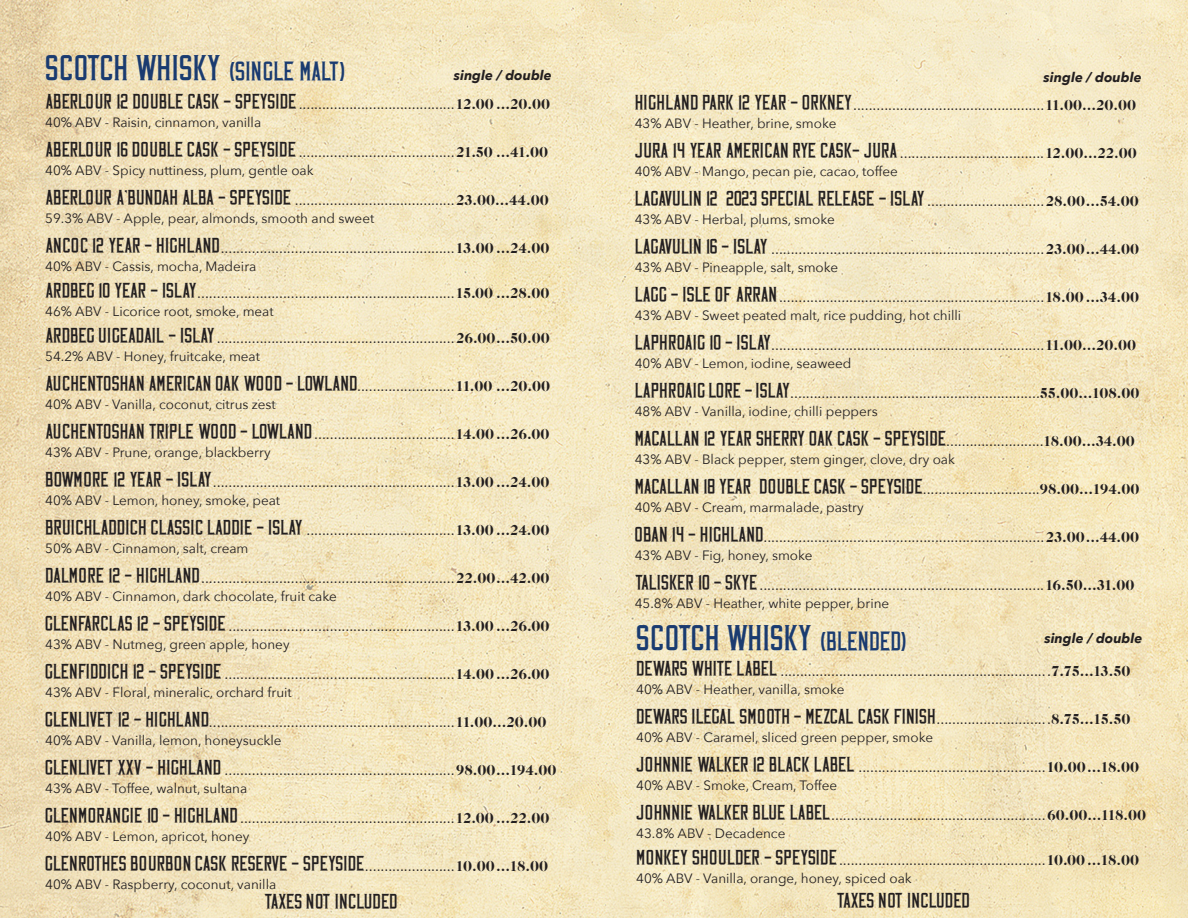
<style>
.page{position:relative;width:1188px;height:918px;background:#fff}
.page>*{position:absolute;margin:0;border:0;box-sizing:border-box;transform-origin:0 0}
.t1{font:36px "Vintage Whiskey";letter-spacing:.02em;color:#1a3b70}
.t2{font:21px "Vintage Whiskey";letter-spacing:-.01em;color:#231f20}
.t3{font:21px "Vintage Whiskey";letter-spacing:.02em;color:#231f20}
.t4{font:15px "Avenir Next";color:#231f20}
.t5{font:13.5px "Avenir Next";color:#231f20}
.t6{font:italic 700 13.5px "Avenir Next";color:#231f20}
.s1{font-size:27px}
.s2{font-family:"Vintage Whiskey";font-size:21px}
.s3{font-family:"Caslon CP"}
.s4{font-family:"Avenir Next";font-size:15px}
.s5{font-family:"Caslon CP";font-size:15px}
</style>
<div class="page">
<img style="left:1px;top:0;width:1187px;height:918px">
<p class="t1" style="left:45px;top:52px;width:301px">SCOTCH WHISKY <span class="s1">(SINGLE MALT)</span></p>
<p class="t6" style="left:454px;top:64px;width:100px">single / double</p>
<p class="t6" style="left:1044px;top:66px;width:100px">single / double</p>
<p class="t4" style="left:45px;top:91px;width:506px"><span class="s2">ABERLOUR 12 DOUBLE CASK - SPEYSIDE</span> ........................................<span class="s3">12.00...20.00</span></p>
<p class="t5" style="left:45px;top:110px;width:218px">40% ABV - Raisin, cinnamon, vanilla</p>
<p class="t4" style="left:45px;top:139px;width:505px"><span class="s2">ABERLOUR 16 DOUBLE CASK - SPEYSIDE</span> ........................................<span class="s3">21.50 ...41.00</span></p>
<p class="t5" style="left:45px;top:158px;width:270px">40% ABV - Spicy nuttiness, plum, gentle oak</p>
<p class="t4" style="left:45px;top:187px;width:505px"><span class="s2">ABERLOUR A'BUNDAH ALBA - SPEYSIDE</span> .........................................<span class="s3">23.00...44.00</span></p>
<p class="t5" style="left:45px;top:206px;width:331px">59.3% ABV - Apple, pear, almonds, smooth and sweet</p>
<p class="t4" style="left:45px;top:235px;width:506px"><span class="s2">ANCOC 12 YEAR - HIGHLAND</span>............................................................<span class="s3">13.00 ...24.00</span></p>
<p class="t5" style="left:45px;top:254px;width:213px">40% ABV - Cassis, mocha, Madeira</p>
<p class="t4" style="left:45px;top:280px;width:506px"><span class="s2">ARDBEG 10 YEAR - ISLAY</span>..................................................................<span class="s3">15.00 ...28.00</span></p>
<p class="t5" style="left:45px;top:299px;width:230px">46% ABV - Licorice root, smoke, meat</p>
<p class="t4" style="left:45px;top:325px;width:506px"><span class="s2">ARDBEG UIGEADAIL - ISLAY</span>.............................................................<span class="s3">26.00...50.00</span></p>
<p class="t5" style="left:45px;top:344px;width:216px">54.2% ABV - Honey, fruitcake, meat</p>
<p class="t2" style="left:45px;top:374px;width:506px">AUCHENTOSHAN AMERICAN OAK WOOD - LOWLAND<span class="s4">.........................</span><span class="s5">11.00 ...20.00</span></p>
<p class="t5" style="left:45px;top:392px;width:232px">40% ABV - Vanilla, coconut, citrus zest</p>
<p class="t4" style="left:45px;top:421px;width:506px"><span class="s2">AUCHENTOSHAN TRIPLE WOOD - LOWLAND</span> ....................................<span class="s3">14.00...26.00</span></p>
<p class="t5" style="left:45px;top:440px;width:227px">43% ABV - Prune, orange, blackberry</p>
<p class="t4" style="left:45px;top:469px;width:506px"><span class="s2">BOWMORE 12 YEAR - ISLAY</span>..............................................................<span class="s3">13.00 ...24.00</span></p>
<p class="t5" style="left:45px;top:488px;width:237px">40% ABV - Lemon, honey, smoke, peat</p>
<p class="t4" style="left:45px;top:517px;width:506px"><span class="s2">BRUICHLADDICH CLASSIC LADDIE - ISLAY</span> ......................................<span class="s3">13.00 ...24.00</span></p>
<p class="t5" style="left:45px;top:536px;width:205px">50% ABV - Cinnamon, salt, cream</p>
<p class="t4" style="left:45px;top:565px;width:506px"><span class="s2">DALMORE 12 - HIGHLAND</span>.................................................................<span class="s3">22.00...42.00</span></p>
<p class="t5" style="left:45px;top:584px;width:293px">40% ABV - Cinnamon, dark chocolate, fruit cake</p>
<p class="t4" style="left:45px;top:613px;width:506px"><span class="s2">GLENFARCLAS 12 - SPEYSIDE</span> ..........................................................<span class="s3">13.00 ...26.00</span></p>
<p class="t5" style="left:45px;top:632px;width:246px">43% ABV - Nutmeg, green apple, honey</p>
<p class="t4" style="left:45px;top:661px;width:506px"><span class="s2">GLENFIDDICH 12 - SPEYSIDE</span> ...........................................................<span class="s3">14.00...26.00</span></p>
<p class="t5" style="left:45px;top:680px;width:248px">43% ABV - Floral, mineralic, orchard fruit</p>
<p class="t4" style="left:45px;top:709px;width:503px"><span class="s2">GLENLIVET 12 - HIGHLAND</span>...............................................................<span class="s3">11.00...20.00</span></p>
<p class="t5" style="left:45px;top:728px;width:238px">40% ABV - Vanilla, lemon, honeysuckle</p>
<p class="t4" style="left:45px;top:757px;width:513px"><span class="s2">GLENLIVET XXV - HIGHLAND</span> ...........................................................<span class="s3">98.00...194.00</span></p>
<p class="t5" style="left:45px;top:776px;width:204px">43% ABV - Toffee, walnut, sultana</p>
<p class="t4" style="left:45px;top:805px;width:506px"><span class="s2">GLENMORANGIE 10 - HIGHLAND</span> .......................................................<span class="s3">12.00...22.00</span></p>
<p class="t5" style="left:45px;top:824px;width:206px">40% ABV - Lemon, apricot, honey</p>
<p class="t3" style="left:45px;top:854px;width:504px">GLENROTHES BOURBON CASK RESERVE - SPEYSIDE<span class="s4">.......................</span><span class="s5">10.00...18.00</span></p>
<p class="t5" style="left:45px;top:872px;width:233px">40% ABV - Raspberry, coconut, vanilla</p>
<p class="t4" style="left:635px;top:92px;width:503px"><span class="s2">HIGHLAND PARK 12 YEAR - ORKNEY</span>.................................................<span class="s3">11.00...20.00</span></p>
<p class="t5" style="left:635px;top:112px;width:203px">43% ABV - Heather, brine, smoke</p>
<p class="t4" style="left:635px;top:140px;width:503px"><span class="s2">JURA 14 YEAR AMERICAN RYE CASK- JURA</span> .....................................<span class="s3">12.00...22.00</span></p>
<p class="t5" style="left:635px;top:160px;width:265px">40% ABV - Mango, pecan pie, cacao, toffee</p>
<p class="t2" style="left:635px;top:189px;width:506px">LAGAVULIN 12 2023 SPECIAL RELEASE - ISLAY <span class="s4">..............................</span><span class="s5">28.00...54.00</span></p>
<p class="t5" style="left:635px;top:208px;width:202px">43% ABV - Herbal, plums, smoke</p>
<p class="t4" style="left:635px;top:236px;width:506px"><span class="s2">LAGAVULIN 16 - ISLAY</span> ......................................................................<span class="s3">23.00...44.00</span></p>
<p class="t5" style="left:635px;top:256px;width:205px">43% ABV - Pineapple, salt, smoke</p>
<p class="t4" style="left:635px;top:284px;width:506px"><span class="s2">LAGG - ISLE OF ARRAN</span> ....................................................................<span class="s3">18.00...34.00</span></p>
<p class="t5" style="left:635px;top:304px;width:328px">43% ABV - Sweet peated malt, rice pudding, hot chilli</p>
<p class="t4" style="left:635px;top:332px;width:503px"><span class="s2">LAPHROAIG 10 - ISLAY</span>......................................................................<span class="s3">11.00...20.00</span></p>
<p class="t5" style="left:635px;top:352px;width:218px">40% ABV - Lemon, iodine, seaweed</p>
<p class="t4" style="left:635px;top:380px;width:506px"><span class="s2">LAPHROAIG LORE - ISLAY</span>................................................................<span class="s3">55.00...108.00</span></p>
<p class="t5" style="left:635px;top:400px;width:245px">48% ABV - Vanilla, iodine, chilli peppers</p>
<p class="t2" style="left:635px;top:429px;width:502px">MACALLAN 12 YEAR SHERRY OAK CASK - SPEYSIDE<span class="s4">.........................</span><span class="s5">18.00...34.00</span></p>
<p class="t5" style="left:635px;top:448px;width:322px">43% ABV - Black pepper, stem ginger, clove, dry oak</p>
<p class="t2" style="left:635px;top:477px;width:506px">MACALLAN 18 YEAR DOUBLE CASK - SPEYSIDE<span class="s4">..............................</span><span class="s5">98.00...194.00</span></p>
<p class="t5" style="left:635px;top:496px;width:230px">40% ABV - Cream, marmalade, pastry</p>
<p class="t4" style="left:635px;top:524px;width:506px"><span class="s2">OBAN 14 - HIGHLAND</span>........................................................................<span class="s3">23.00...44.00</span></p>
<p class="t5" style="left:635px;top:544px;width:179px">43% ABV - Fig, honey, smoke</p>
<p class="t4" style="left:635px;top:572px;width:501px"><span class="s2">TALISKER 10 - SKYE</span>.........................................................................<span class="s3">16.50...31.00</span></p>
<p class="t5" style="left:635px;top:592px;width:256px">45.8% ABV - Heather, white pepper, brine</p>
<p class="t1" style="left:636px;top:622px;width:272px">SCOTCH WHISKY <span class="s1">(BLENDED)</span></p>
<p class="t6" style="left:1044px;top:627px;width:100px">single / double</p>
<p class="t4" style="left:636px;top:659px;width:496px"><span class="s2">DEWARS WHITE LABEL</span> .....................................................................<span class="s3">7.75...13.50</span></p>
<p class="t5" style="left:636px;top:678px;width:210px">40% ABV - Heather, vanilla, smoke</p>
<p class="t2" style="left:636px;top:708px;width:496px">DEWARS ILEGAL SMOOTH - MEZCAL CASK FINISH<span class="s4">.............................</span><span class="s5">8.75...15.50</span></p>
<p class="t5" style="left:636px;top:726px;width:298px">40% ABV - Caramel, sliced green pepper, smoke</p>
<p class="t4" style="left:636px;top:755px;width:504px"><span class="s2">JOHNNIE WALKER 12 BLACK LABEL</span> ................................................<span class="s3">10.00...18.00</span></p>
<p class="t5" style="left:636px;top:774px;width:203px">40% ABV - Smoke, Cream, Toffee</p>
<p class="t4" style="left:636px;top:803px;width:512px"><span class="s2">JOHNNIE WALKER BLUE LABEL</span>.......................................................<span class="s3">60.00...118.00</span></p>
<p class="t5" style="left:636px;top:822px;width:151px">43.8% ABV - Decadence</p>
<p class="t4" style="left:636px;top:848px;width:504px"><span class="s2">MONKEY SHOULDER - SPEYSIDE</span>.....................................................<span class="s3">10.00...18.00</span></p>
<p class="t5" style="left:636px;top:867px;width:277px">40% ABV - Vanilla, orange, honey, spiced oak</p>
<p class="t2" style="left:264px;top:892px;width:134px">TAXES NOT INCLUDED</p>
<p class="t2" style="left:837px;top:892px;width:134px">TAXES NOT INCLUDED</p>
</div>
